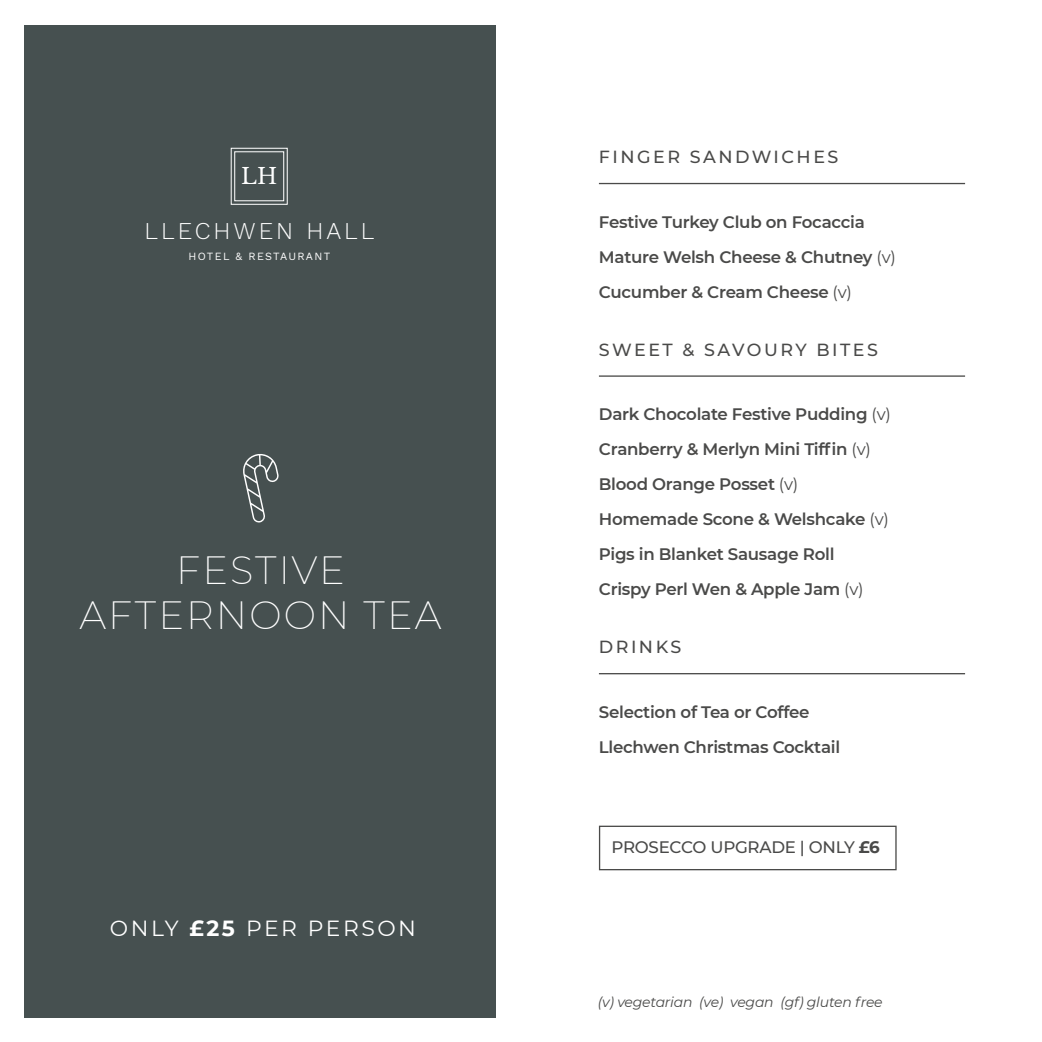
<style>
.page{position:relative;width:1042px;height:1042px;background:#fff}
.page>*{position:absolute;margin:0;border:0;box-sizing:border-box;transform-origin:0 0}
.t1{font:200 38.5px/45.5px "Montserrat";letter-spacing:.055em;color:#fff;text-align:center}
.t2{font:300 23.8px "Work Sans";letter-spacing:.125em;color:#fff}
.t3{font:21.88px "Montserrat";letter-spacing:.115em;color:#fff}
.t4{font:21.88px "Libre Baskerville";color:#fff}
.t5{font:500 17.5px "Montserrat";letter-spacing:.14em;color:#4a4a49}
.t6{font:600 16.62px/35px "Montserrat";letter-spacing:-.015em;color:#4a4a49}
.t7{font:500 16.62px "Montserrat";letter-spacing:-.015em;color:#4a4a49}
.t8{font:italic 14px "Montserrat";letter-spacing:-.015em;color:#4a4a49}
.t9{font:10.85px "Work Sans";letter-spacing:.12em;color:#fff}
.s1{font-weight:700}
.s2{font-weight:400}
</style>
<div class="page">
<div style="left:25px;top:25px;width:471px;height:992px;background:#465050"></div>
<div style="left:231px;top:148px;width:57px;height:57px;border:1px solid #fff"></div>
<div style="left:234px;top:151px;width:50px;height:50px;border:1px solid #fff"></div>
<svg style="left:243px;top:454px;width:36px;height:69px"></svg>
<hr style="left:599px;top:183px;width:366px;height:1px;background:#4a4a49">
<hr style="left:599px;top:375px;width:366px;height:2px;background:#4a4a49">
<hr style="left:599px;top:673px;width:366px;height:1px;background:#4a4a49">
<div style="left:599px;top:825px;width:297px;height:45px;border:1px solid #4a4a49"></div>
<h3 class="t4" style="left:241px;top:163px;width:38px">LH</h3>
<h2 class="t2" style="left:145px;top:217px;width:231px">LLECHWEN HALL</h2>
<p class="t9" style="left:188px;top:250px;width:143px">HOTEL &amp; RESTAURANT</p>
<h1 class="t1" style="left:79px;top:546px;width:364px">FESTIVE<br>AFTERNOON TEA</h1>
<h3 class="t3" style="left:110px;top:913px;width:308px">ONLY <span class="s1">£25</span> PER PERSON</h3>
<p class="t5" style="left:599px;top:145px;width:241px">FINGER SANDWICHES</p>
<p class="t6" style="left:599px;top:204px;width:298px">Festive Turkey Club on Focaccia<br>Mature Welsh Cheese &amp; Chutney <span class="s2">(v)<br></span>Cucumber &amp; Cream Cheese <span class="s2">(v)</span></p>
<p class="t5" style="left:599px;top:337px;width:280px">SWEET &amp; SAVOURY BITES</p>
<p class="t6" style="left:599px;top:396px;width:293px">Dark Chocolate Festive Pudding <span class="s2">(v)<br></span>Cranberry &amp; Merlyn Mini Tiffin <span class="s2">(v)<br></span>Blood Orange Posset <span class="s2">(v)<br></span>Homemade Scone &amp; Welshcake <span class="s2">(v)<br></span>Pigs in Blanket Sausage Roll<br>Crispy Perl Wen &amp; Apple Jam <span class="s2">(v)</span></p>
<p class="t5" style="left:599px;top:635px;width:84px">DRINKS</p>
<p class="t6" style="left:599px;top:694px;width:243px">Selection of Tea or Coffee<br>Llechwen Christmas Cocktail</p>
<p class="t7" style="left:611px;top:835px;width:270px">PROSECCO UPGRADE | ONLY <span class="s1">£6</span></p>
<p class="t8" style="left:598px;top:992px;width:286px">(v) vegetarian (ve) vegan (gf) gluten free</p>
</div>
